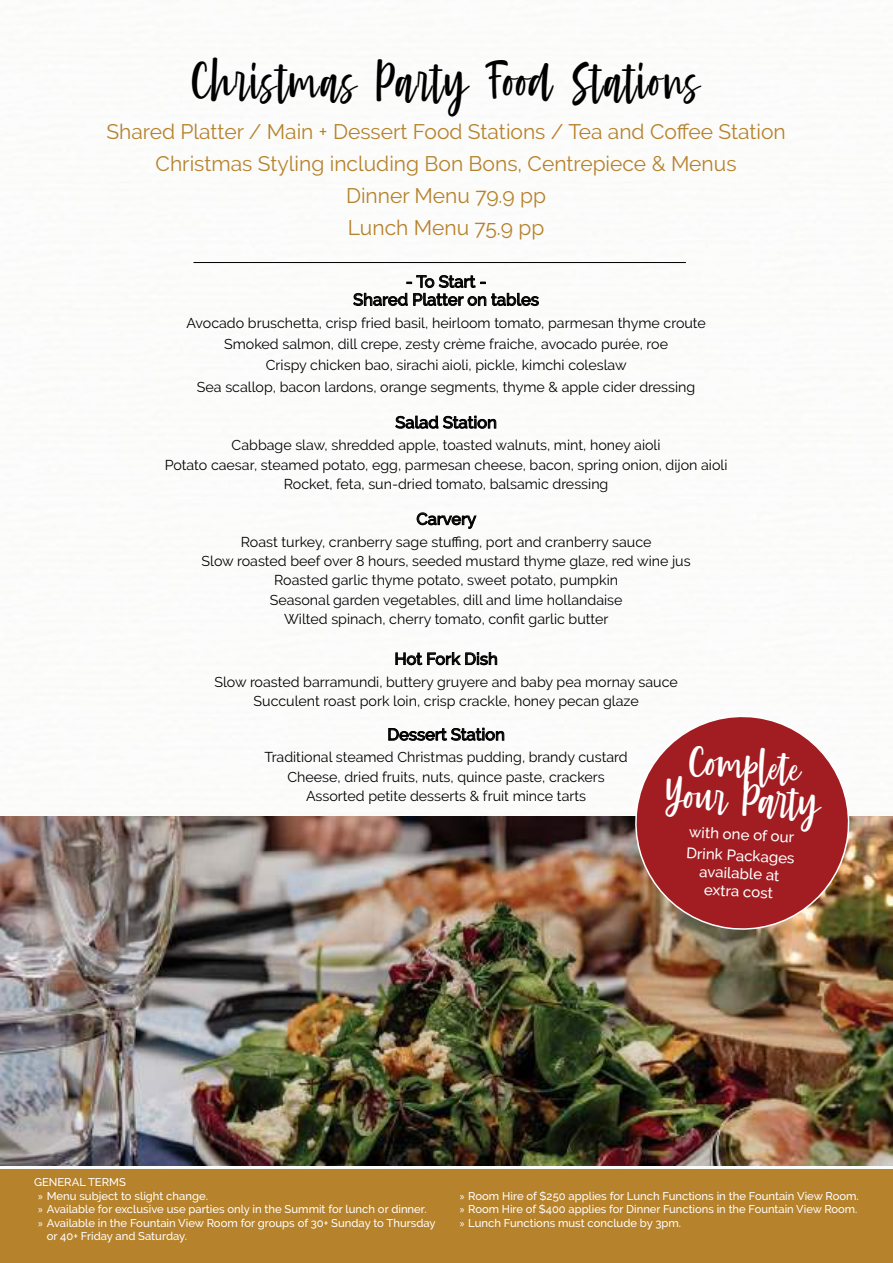
<style>
.page{position:relative;width:893px;height:1263px;background:#fff}
.page>*{position:absolute;margin:0;border:0;box-sizing:border-box;transform-origin:0 0}
.t1{font:54px "Moonlight Sonata";letter-spacing:.03em;color:#000;scale:.92 1}
.t2{font:45px/34.5px "Moonlight Sonata";color:#fff;text-align:center}
.t3{font:21px/32.2px "Raleway";color:#b6822b;text-align:center}
.t4{font:500 16.5px/18px "Raleway";color:#000;text-align:center}
.t5{font:500 15px/21px "Raleway";color:#fff}
.t6{font:14.25px/19.4px "Raleway";color:#000;text-align:center}
.t7{font:500 11.25px/13.5px "Raleway";color:#fff}
.s1{font-family:"Myriad Pro";font-weight:400}
</style>
<div class="page">
<div style="left:0;top:1169px;width:893px;height:94px;background:#b6822b"></div>
<hr style="left:193px;top:262px;width:493px;height:1px;background:#000">
<img style="left:0;top:816px;width:893px;height:349px">
<svg style="left:353px;top:275px;width:186px;height:31px"></svg>
<svg style="left:395px;top:415px;width:102px;height:14px"></svg>
<svg style="left:416px;top:512px;width:61px;height:17px"></svg>
<svg style="left:395px;top:652px;width:102px;height:13px"></svg>
<svg style="left:388px;top:728px;width:117px;height:13px"></svg>
<svg style="left:627px;top:717px;width:230px;height:219px;background:#ab4a47"></svg>
<h1 class="t1" style="left:192px;top:51px;width:554px">Christmas Party Food Stations</h1>
<h3 class="t3" style="left:106px;top:115px;width:681px">Shared Platter / Main + Dessert Food Stations / Tea and Coffee Station Christmas Styling including Bon Bons, Centrepiece &amp; Menus<br>Dinner Menu 79.9 pp<br>Lunch Menu 75.9 pp</h3>
<p class="t4" style="left:353px;top:273px;width:187px">- To Start -<br>Shared Platter on tables</p>
<p class="t6" style="left:186px;top:312px;width:521px;line-height:21.5px">Avocado bruschetta, crisp fried basil, heirloom tomato, parmesan thyme croute Smoked salmon, dill crepe, zesty crème fraiche, avocado purée, roe<br>Crispy chicken bao, sirachi aioli, pickle, kimchi coleslaw<br>Sea scallop, bacon lardons, orange segments, thyme &amp; apple cider dressing</p>
<p class="t4" style="left:395px;top:413px;width:103px">Salad Station</p>
<p class="t6" style="left:165px;top:436px;width:564px">Cabbage slaw, shredded apple, toasted walnuts, mint, honey aioli<br>Potato caesar, steamed potato, egg, parmesan cheese, bacon, spring onion, dijon aioli<br>Rocket, feta, sun-dried tomato, balsamic dressing</p>
<p class="t4" style="left:416px;top:510px;width:61px">Carvery</p>
<p class="t6" style="left:202px;top:532px;width:491px">Roast turkey, cranberry sage stuffing, port and cranberry sauce<br>Slow roasted beef over 8 hours, seeded mustard thyme glaze, red wine jus Roasted garlic thyme potato, sweet potato, pumpkin<br>Seasonal garden vegetables, dill and lime hollandaise<br>Wilted spinach, cherry tomato, confit garlic butter</p>
<p class="t4" style="left:394px;top:650px;width:105px">Hot Fork Dish</p>
<p class="t6" style="left:214px;top:672px;width:465px">Slow roasted barramundi, buttery gruyere and baby pea mornay sauce<br>Succulent roast pork loin, crisp crackle, honey pecan glaze</p>
<p class="t4" style="left:387px;top:725px;width:119px">Dessert Station</p>
<p class="t6" style="left:265px;top:748px;width:365px">Traditional steamed Christmas pudding, brandy custard<br>Cheese, dried fruits, nuts, quince paste, crackers<br>Assorted petite desserts &amp; fruit mince tarts</p>
<h2 class="t2" style="left:669px;top:747px;width:156px;rotate:3deg">Complet e<br>Your Par ty</h2>
<p class="t5" style="left:688px;top:821px;width:110px;rotate:3deg">with one of our<br>Drink Packages</p>
<p class="t5" style="left:700px;top:862px;width:82px;line-height:18px;text-align:center;rotate:3deg">available at extra cost</p>
<p class="t7" style="left:34px;top:1176px;width:93px">GENERAL TERMS</p>
<p class="t7" style="left:38px;top:1189px;width:171px"><span class="s1">»</span> Menu subject to slight change.</p>
<p class="t7" style="left:38px;top:1203px;width:390px"><span class="s1">»</span> Available for exclusive use parties only in the Summit for lunch or dinner.</p>
<p class="t7" style="left:38px;top:1216px;width:399px"><span class="s1">»</span> Available in the Fountain View Room for groups of 30+ Sunday to Thursday</p>
<p class="t7" style="left:47px;top:1230px;width:142px">or 40+ Friday and Saturday.</p>
<p class="t7" style="left:460px;top:1189px;width:401px"><span class="s1">»</span> Room Hire of $250 applies for Lunch Functions in the Fountain View Room. <span class="s1">»</span> Room Hire of $400 applies for Dinner Functions in the Fountain View Room. <span class="s1">»</span> Lunch Functions must conclude by 3pm.</p>
</div>
